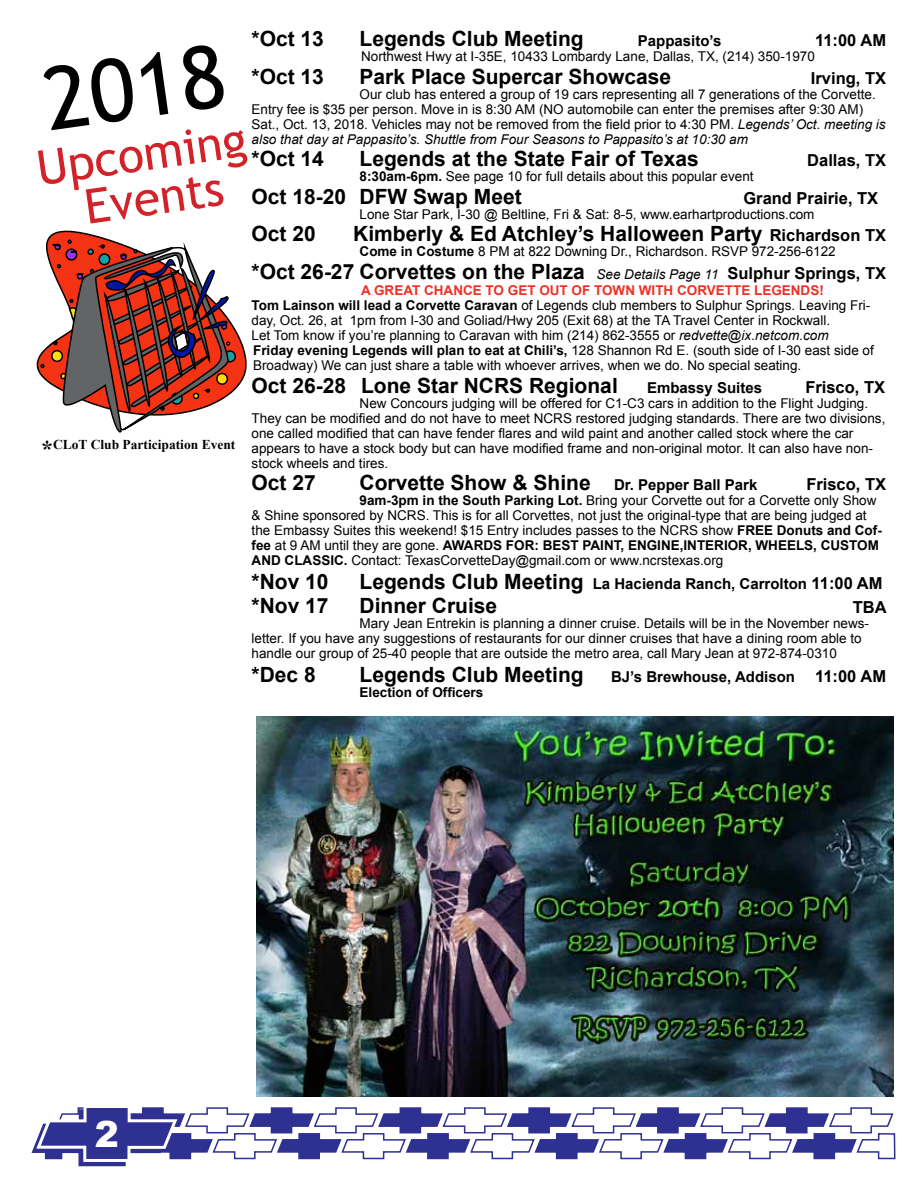
<style>
.page{position:relative;width:918px;height:1188px;background:#fff}
.page>*{position:absolute;margin:0;border:0;box-sizing:border-box;transform-origin:0 0}
.t1{font:87px "Trebuchet MS";color:#000}
.t2{font:48px/45px "Trebuchet MS";color:#d2232a;text-align:center}
.t3{font:900 36px "Arial";color:#fff}
.t4{font:700 21px "Arial";color:#000}
.t5{font:700 16.5px "Arial";color:#000}
.t6{font:700 15px "Arial";color:#000}
.t7{font:13.5px/15px "Arial";color:#000}
.t8{font:700 13.5px "Arial";color:#ee3124}
.t9{font:700 13.5px "Times New Roman";color:#000}
.t10{font:700 13.5px "Arial";color:#000}
.s1{font-style:italic}
.s2{font-weight:700}
.s3{font-size:16.5px}
.s4{font-weight:400;font-style:italic;font-size:13.5px}
.s5{font-weight:700;color:#ee3124}
.s6{font-size:15px}
.s7{font-size:21px}
.s8{font-size:24px}
</style>
<div class="page">
<svg style="left:31px;top:1107px;width:865px;height:60px"></svg>
<svg style="left:36px;top:230px;width:211px;height:203px"></svg>
<img style="left:256px;top:716px;width:637px;height:380px">
<h3 class="t4" style="left:252px;top:25px;width:74px">*Oct 13</h3>
<h3 class="t4" style="left:360px;top:25px;width:226px">Legends Club Meeting</h3>
<p class="t6" style="left:638px;top:31px;width:85px">Pappasito’s</p>
<p class="t5" style="left:815px;top:29px;width:72px">11:00 AM</p>
<p class="t7" style="left:361px;top:49px;width:455px">Northwest Hwy at I-35E, 10433 Lombardy Lane, Dallas, TX, (214) 350-1970</p>
<h3 class="t4" style="left:252px;top:62px;width:74px">*Oct 13</h3>
<h3 class="t4" style="left:360px;top:62px;width:313px">Park Place Supercar Showcase</h3>
<p class="t5" style="left:811px;top:67px;width:77px">Irving, TX</p>
<p class="t7" style="left:252px;top:86px;width:636px;text-indent:108px">Our club has entered a group of 19 cars representing all 7 generations of the Corvette.<br>Entry fee is $35 per person. Move in is 8:30 AM (NO automobile can enter the premises after 9:30 AM)<br>Sat., Oct. 13, 2018. Vehicles may not be removed from the field prior to 4:30 PM. <span class="s1">Legends’ Oct. meeting is also that day at Pappasito’s. Shuttle from Four Seasons to Pappasito’s at 10:30 am</span></p>
<h3 class="t4" style="left:252px;top:145px;width:74px">*Oct 14</h3>
<h3 class="t4" style="left:360px;top:145px;width:341px">Legends at the State Fair of Texas</h3>
<p class="t5" style="left:807px;top:149px;width:80px">Dallas, TX</p>
<p class="t7" style="left:360px;top:169px;width:395px"><span class="s2">8:30am-6pm.</span> See page 10 for full details about this popular event</p>
<h3 class="t4" style="left:252px;top:182px;width:272px">Oct 18-20 DFW Swap Meet</h3>
<p class="t5" style="left:743px;top:187px;width:136px">Grand Prairie, TX</p>
<p class="t7" style="left:360px;top:206px;width:456px">Lone Star Park, I-30 @ Beltline, Fri &amp; Sat: 8-5, www.earhartproductions.com</p>
<h3 class="t4" style="left:252px;top:220px;width:66px">Oct 20</h3>
<h3 class="t4" style="left:353px;top:220px;width:534px">Kimberly &amp; Ed Atchley’s Halloween Party <span class="s3">Richardson TX</span></h3>
<p class="t7" style="left:360px;top:244px;width:478px"><span class="s2">Come in Costume</span> 8 PM at 822 Downing Dr., Richardson. RSVP 972-256-6122</p>
<h3 class="t4" style="left:252px;top:257px;width:636px">*Oct 26-27 Corvettes on the Plaza <span class="s4">See Details Page 11</span> <span class="s3">Sulphur Springs, TX</span></h3>
<p class="t8" style="left:361px;top:281px;width:34px">A Great</p>
<p class="t8" style="left:424px;top:281px;width:21px">Chance</p>
<p class="t8" style="left:486px;top:281px;width:128px">to Get Out of Town</p>
<p class="t8" style="left:639px;top:281px;width:10px">with</p>
<p class="t8" style="left:677px;top:281px;width:48px">Corvette</p>
<p class="t8" style="left:754px;top:281px;width:19px">Legends</p>
<h1 class="t1" style="left:37px;top:49px;width:184px;rotate:-8deg">2018</h1>
<h2 class="t2" style="left:34px;top:147px;width:213px;rotate:-8deg">Upcoming<br>Events</h2>
<p class="t7" style="left:252px;top:283px;width:624px;text-indent:568px"><span class="s5">!<br></span><span class="s2">Tom Lainson will lead a Corvette Caravan</span> of Legends club members to Sulphur Springs. Leaving Fri&shy;day, Oct. 26, at 1pm from I-30 and Goliad/Hwy 205 (Exit 68) at the TA Travel Center in Rockwall.<br>Let Tom know if you’re planning to Caravan with him (214) 862-3555 or <span class="s1">redvette@ix.netcom.com<br></span><span class="s2">Friday evening Legends will plan to eat at Chili’s,</span> 128 Shannon Rd E. (south side of I-30 east side of Broadway) We can just share a table with whoever arrives, when we do. No special seating.</p>
<h3 class="t4" style="left:252px;top:371px;width:368px">Oct 26-28 Lone Star NCRS Regional</h3>
<p class="t6" style="left:647px;top:377px;width:117px">Embassy Suites</p>
<p class="t5" style="left:805px;top:376px;width:81px">Frisco, TX</p>
<p class="t7" style="left:252px;top:395px;width:635px;text-indent:108px">New Concours judging will be offered for C1-C3 cars in addition to the Flight Judging.<br>They can be modified and do not have to meet NCRS restored judging standards. There are two divisions, one called modified that can have fender flares and wild paint and another called stock where the car appears to have a stock body but can have modified frame and non-original motor. It can also have non&shy;stock wheels and tires.</p>
<h3 class="t4" style="left:252px;top:469px;width:66px">Oct 27</h3>
<h3 class="t4" style="left:360px;top:469px;width:399px">Corvette Show &amp; Shine <span class="s6">Dr. Pepper Ball Park</span></h3>
<p class="t5" style="left:806px;top:473px;width:81px">Frisco, TX</p>
<p class="t7" style="left:252px;top:493px;width:632px;text-indent:108px"><span class="s2">9am-3pm in the South Parking Lot.</span> Bring your Corvette out for a Corvette only Show &amp; Shine sponsored by NCRS. This is for all Corvettes, not just the original-type that are being judged at the Embassy Suites this weekend! $15 Entry includes passes to the NCRS show <span class="s2">FREE Donuts and Cof&shy;fee</span> at 9 AM until they are gone. <span class="s2">AWARDS FOR: BEST PAINT, ENGINE,INTERIOR, WHEELS, CUSTOM AND CLASSIC.</span> Contact: TexasCorvetteDay@gmail.com or www.ncrstexas.org</p>
<h3 class="t4" style="left:252px;top:568px;width:79px">*Nov 10</h3>
<p class="t6" style="left:360px;top:574px;width:524px"><span class="s7">Legends Club Meeting</span> La Hacienda Ranch, Carrolton <span class="s3">11:00 AM</span></p>
<h3 class="t4" style="left:252px;top:592px;width:79px">*Nov 17</h3>
<h3 class="t4" style="left:360px;top:592px;width:139px">Dinner Cruise</h3>
<p class="t5" style="left:853px;top:596px;width:35px">TBA</p>
<p class="t7" style="left:252px;top:616px;width:619px;text-indent:108px">Mary Jean Entrekin is planning a dinner cruise. Details will be in the November news&shy;letter. If you have any suggestions of restaurants for our dinner cruises that have a dining room able to handle our group of 25-40 people that are outside the metro area, call Mary Jean at 972-874-0310</p>
<h3 class="t4" style="left:252px;top:661px;width:66px">*Dec 8</h3>
<h3 class="t4" style="left:360px;top:661px;width:226px">Legends Club Meeting</h3>
<p class="t6" style="left:611px;top:667px;width:276px">BJ’s Brewhouse, Addison <span class="s3">11:00 AM</span></p>
<p class="t10" style="left:360px;top:683px;width:125px">Election of Officers</p>
<p class="t9" style="left:41px;top:435px;width:196px"><span class="s8">*</span>CLoT Club Participation Event</p>
<h3 class="t3" style="left:95px;top:1108px;width:26px">2</h3>
</div>
